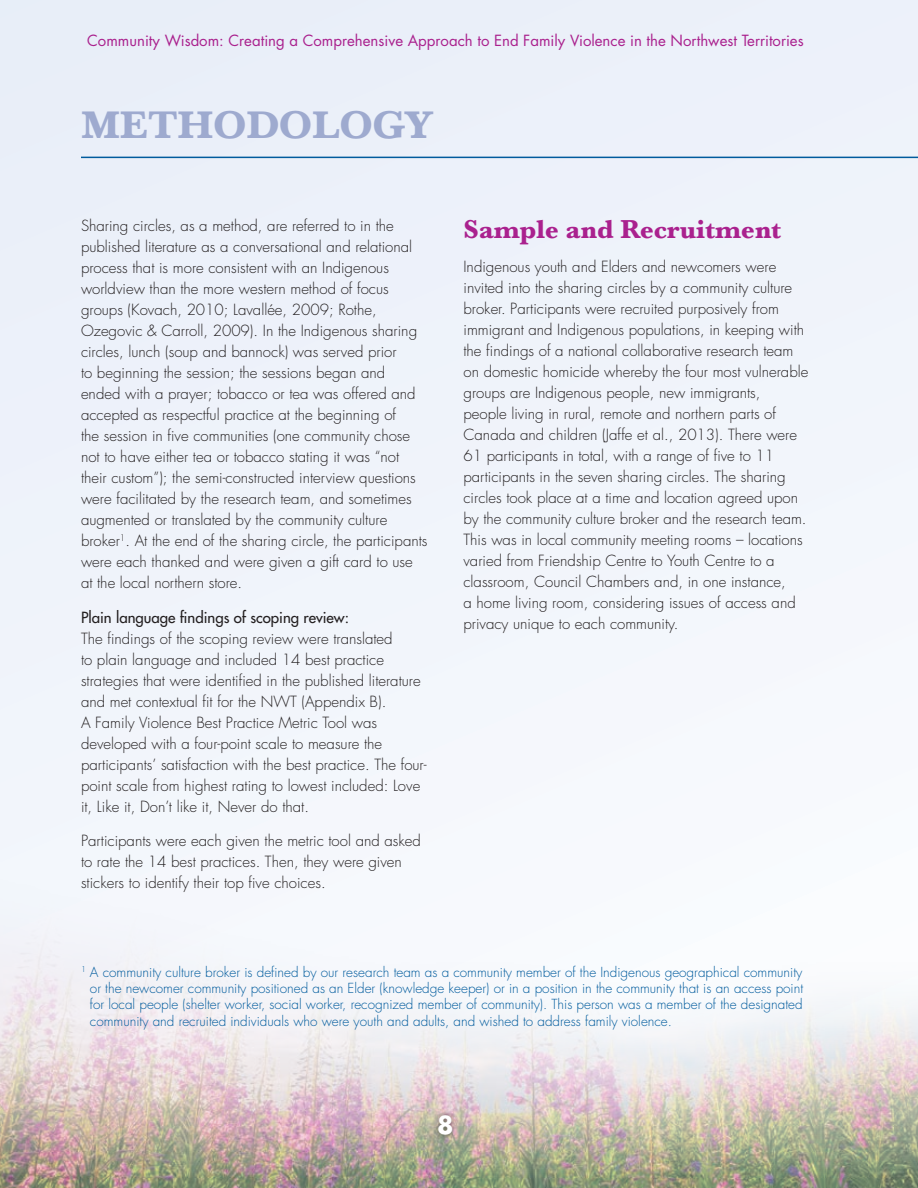
<style>
.page{position:relative;width:918px;height:1188px;background:#eff3fa}
.page>*{position:absolute;margin:0;border:0;box-sizing:border-box;transform-origin:0 0}
.t1{font:700 39.75px "Baskerville T";color:#9eaacf}
.t2{font:700 27px "Baskerville";color:#aa218e}
.t3{font:700 24px "Futura";color:#fff}
.t4{font:300 15px/21px "Futura";color:#231f20}
.t5{font:15px "Futura";color:#aa218e}
.t6{font:15px "Futura";color:#231f20}
.t7{font:300 13.5px/16.5px "Futura";color:#005b9d;text-align:justify}
</style>
<div class="page">
<img style="left:0;top:847px;width:918px;height:341px">
<hr style="left:81px;top:157px;width:837px;height:1px;background:#005b9d">
<div style="left:432px;top:1109px;width:27px;height:32px;background:#231f20;opacity:.45"></div>
<p class="t5" style="left:87px;top:30px;width:718px">Community Wisdom: Creating a Comprehensive Approach to End Family Violence in the Northwest Territories</p>
<h1 class="t1" style="left:81px;top:101px;width:354px">METHODOLOGY</h1>
<p class="t4" style="left:81px;top:215px;width:348px">Sharing circles, as a method, are referred to in the published literature as a conversational and relational process that is more consistent with an Indigenous worldview than the more western method of focus groups (Kovach, 2010; Lavallée, 2009; Rothe, Ozegovic &amp; Carroll, 2009). In the Indigenous sharing circles, lunch (soup and bannock) was served prior<br>to beginning the session; the sessions began and ended with a prayer; tobacco or tea was offered and accepted as respectful practice at the beginning of<br>the session in five communities (one community chose not to have either tea or tobacco stating it was “not their custom”); the semi-constructed interview questions were facilitated by the research team, and sometimes augmented or translated by the community culture broker<sup>1</sup>. At the end of the sharing circle, the participants were each thanked and were given a gift card to use at the local northern store.</p>
<p class="t6" style="left:81px;top:607px;width:270px">Plain language findings of scoping review:</p>
<p class="t4" style="left:81px;top:628px;width:347px">The findings of the scoping review were translated<br>to plain language and included 14 best practice strategies that were identified in the published literature and met contextual fit for the NWT (Appendix B).<br>A Family Violence Best Practice Metric Tool was developed with a four-point scale to measure the participants’ satisfaction with the best practice. The four&shy;point scale from highest rating to lowest included: Love it, Like it, Don’t like it, Never do that.</p>
<p class="t4" style="left:81px;top:830px;width:341px">Participants were each given the metric tool and asked to rate the 14 best practices. Then, they were given stickers to identify their top five choices.</p>
<h2 class="t2" style="left:464px;top:210px;width:319px">Sample and Recruitment</h2>
<p class="t4" style="left:464px;top:256px;width:346px">Indigenous youth and Elders and newcomers were invited into the sharing circles by a community culture broker. Participants were recruited purposively from immigrant and Indigenous populations, in keeping with the findings of a national collaborative research team on domestic homicide whereby the four most vulnerable groups are Indigenous people, new immigrants,<br>people living in rural, remote and northern parts of Canada and children (Jaffe et al., 2013). There were 61 participants in total, with a range of five to 11 participants in the seven sharing circles. The sharing circles took place at a time and location agreed upon by the community culture broker and the research team.<br>This was in local community meeting rooms – locations varied from Friendship Centre to Youth Centre to a classroom, Council Chambers and, in one instance,<br>a home living room, considering issues of access and privacy unique to each community.</p>
<p class="t7" style="left:90px;top:963px;width:715px;text-indent:-9px"><sup>1</sup> A community culture broker is defined by our research team as a community member of the Indigenous geographical community or the newcomer community positioned as an Elder (knowledge keeper) or in a position in the community that is an access point for local people (shelter worker, social worker, recognized member of community). This person was a member of the designated community and recruited individuals who were youth and adults, and wished to address family violence.</p>
<h3 class="t3" style="left:437px;top:1108px;width:18px">8</h3>
</div>
